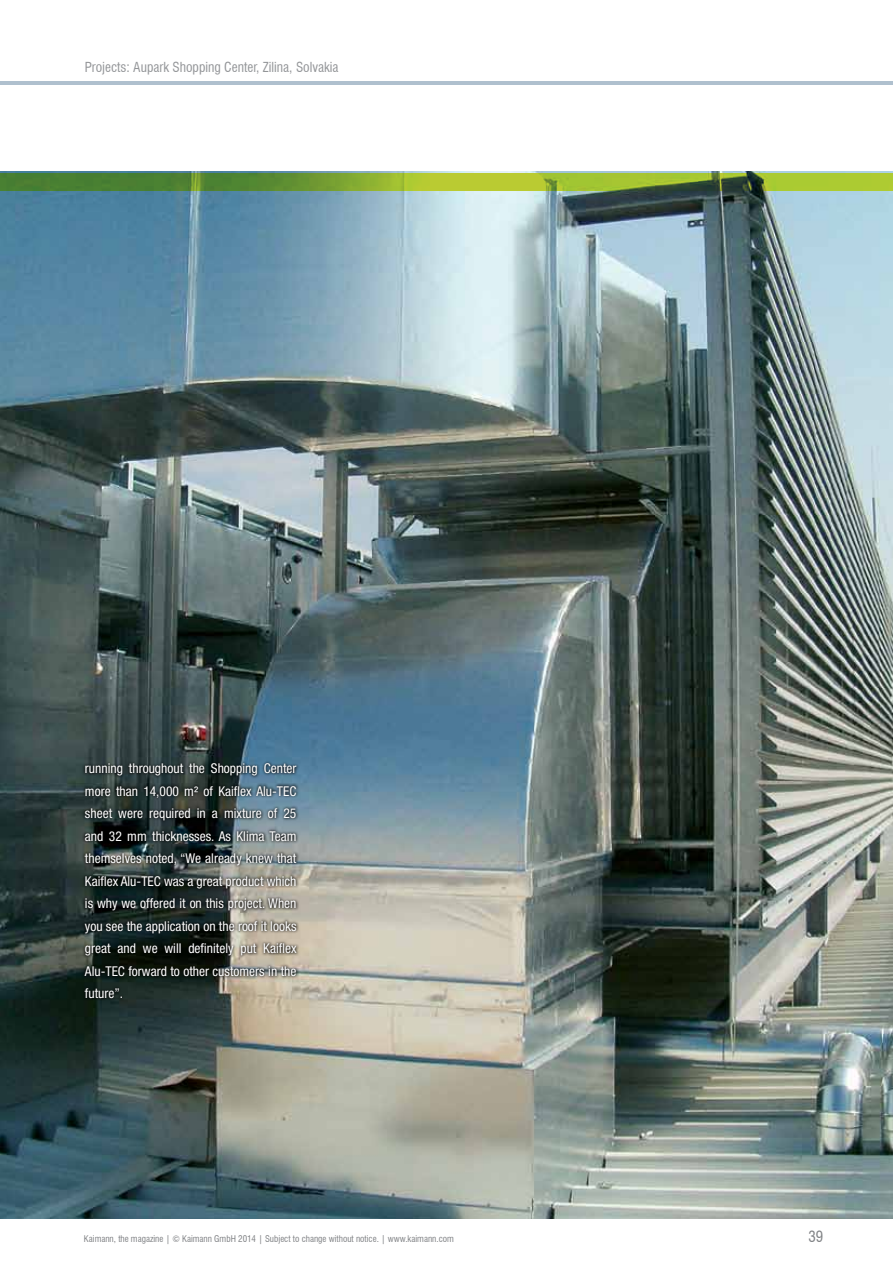
<style>
.page{position:relative;width:893px;height:1263px;background:#fff}
.page>*{position:absolute;margin:0;border:0;box-sizing:border-box;transform-origin:0 0}
.t1{font:condensed 15px "Swiss 721 BT";color:#808285}
.t2{font:condensed 13.5px/22.5px "Helvetica Neue LT Pro";color:#fff;text-align:justify}
.t3{font:condensed 13.5px "Swiss 721 BT";color:#939598}
.t4{font:condensed 9px "Swiss 721 BT";color:#808285}
</style>
<div class="page">
<hr style="left:0;top:81px;width:893px;height:4px;background:#afc0ce">
<img style="left:0;top:172px;width:893px;height:1046px">
<svg style="left:0;top:173px;width:893px;height:18px;background:#7da231"></svg>
<div style="left:82px;top:760px;width:218px;height:241px;background:#000;opacity:.75"></div>
<p class="t3" style="left:85px;top:59px;width:255px">Projects: Aupark Shopping Center, Zilina, Solvakia</p>
<p class="t2" style="left:85px;top:757px;width:213px">running throughout the Shopping Center more than 14,000 m² of Kaiflex Alu-TEC sheet were required in a mixture of 25 and 32 mm thicknesses. As Klima Team themselves noted, “We already knew that Kaiflex Alu-TEC was a great product which is why we offered it on this project. When you see the application on the roof it looks great and we will definitely put Kaiflex Alu-TEC forward to other customers in the future”.</p>
<p class="t4" style="left:84px;top:1233px;width:371px">Kaimann, the magazine | © Kaimann GmbH 2014 | Subject to change without notice. | www.kaimann.com</p>
<p class="t1" style="left:808px;top:1227px;width:16px">39</p>
</div>
